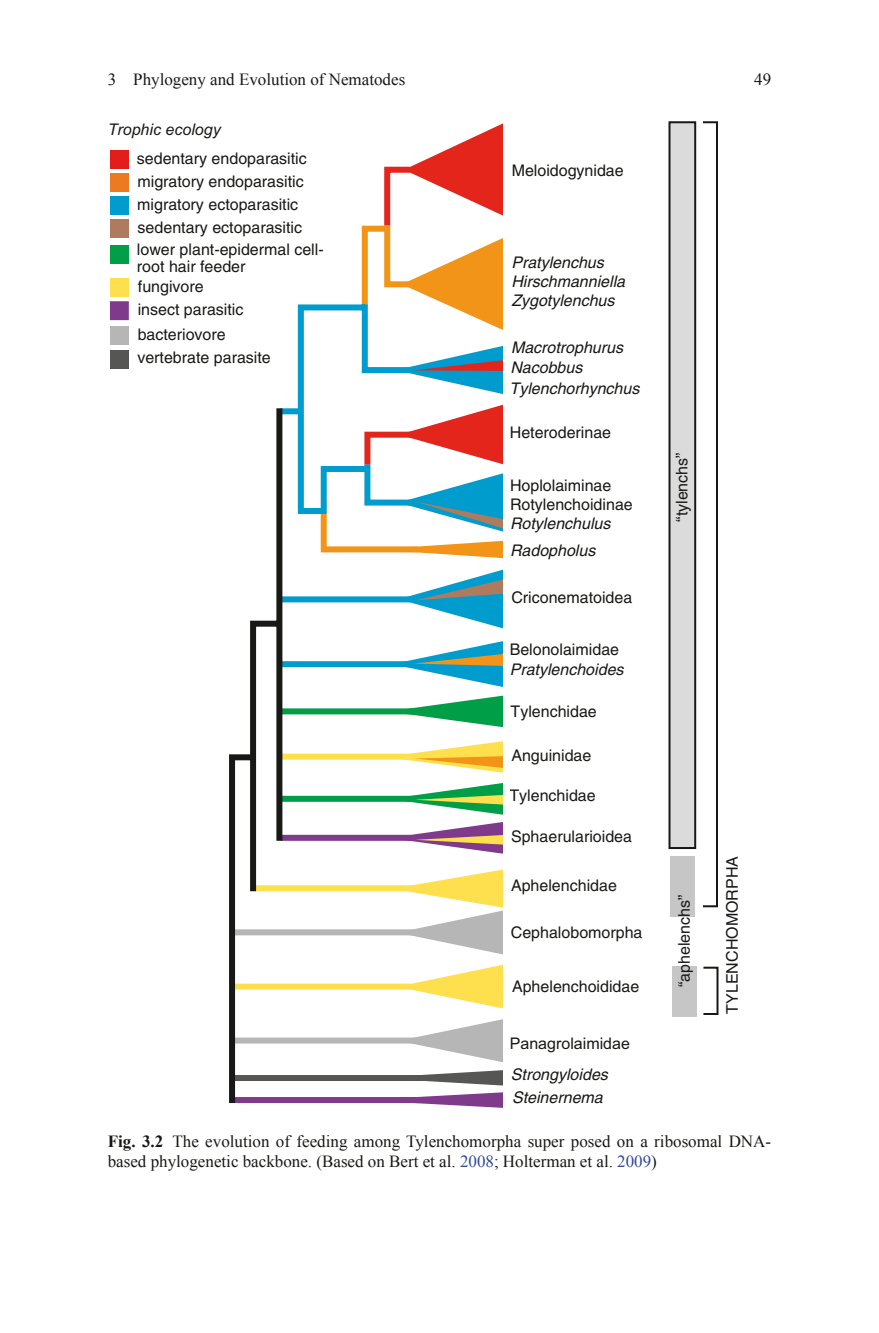
<style>
.page{position:relative;width:879px;height:1333px;background:#fff}
.page>*{position:absolute;margin:0;border:0;box-sizing:border-box;transform-origin:0 0}
.t1{font:17px/20px "Times New Roman";color:#181816}
.t2{font:16px/19.2px "Helvetica";color:#181816}
.t3{font:italic 16px/19.2px "Helvetica";color:#181816}
.t4{font:16px "Arial";color:#181816}
.t5{font:italic 16px "Arial";color:#181816}
.s1{font-weight:700}
.s2{color:#324a97}
</style>
<div class="page">
<div style="left:110px;top:326px;width:19px;height:19px;background:#b7b6b7"></div>
<div style="left:110px;top:301px;width:19px;height:19px;background:#7f3a8b;border:2px solid #7f3a8b"></div>
<div style="left:110px;top:350px;width:19px;height:18px;background:#565655"></div>
<div style="left:110px;top:278px;width:19px;height:19px;background:#fee04e"></div>
<div style="left:110px;top:245px;width:19px;height:19px;background:#009e46"></div>
<div style="left:110px;top:196px;width:19px;height:19px;background:#009ccd"></div>
<div style="left:110px;top:219px;width:19px;height:19px;background:#af7b5f"></div>
<div style="left:110px;top:173px;width:19px;height:19px;background:#ed7a21"></div>
<div style="left:110px;top:150px;width:19px;height:19px;background:#e11e1c"></div>
<svg style="left:668px;top:121px;width:51px;height:894px"></svg>
<div style="left:670px;top:855px;width:25px;height:61px;background:#c6c6c7"></div>
<div style="left:671px;top:966px;width:25px;height:50px;background:#c6c6c7"></div>
<svg style="left:229px;top:123px;width:274px;height:985px"></svg>
<p class="t1" style="left:108px;top:69px;width:299px">3 Phylogeny and Evolution of Nematodes</p>
<p class="t5" style="left:108px;top:119px;width:114px">Trophic ecology</p>
<p class="t2" style="left:137px;top:148px;width:171px">sedentary endoparasitic</p>
<p class="t2" style="left:137px;top:172px;width:168px">migratory endoparasitic</p>
<p class="t2" style="left:137px;top:193px;width:166px;line-height:23.2px">migratory ectoparasitic sedentary ectoparasitic</p>
<p class="t2" style="left:137px;top:240px;width:188px;line-height:17px">lower plant-epidermal cell&shy;root hair feeder</p>
<p class="t2" style="left:138px;top:276px;width:67px">fungivore</p>
<p class="t2" style="left:138px;top:300px;width:107px">insect parasitic</p>
<p class="t2" style="left:137px;top:348px;width:135px">vertebrate parasite</p>
<p class="t2" style="left:138px;top:325px;width:90px">bacteriovore</p>
<p class="t2" style="left:512px;top:160px;width:114px">Meloidogynidae</p>
<p class="t3" style="left:511px;top:252px;width:115px">Pratylenchus<br>Hirschmanniella<br>Zygotylenchus</p>
<p class="t3" style="left:511px;top:338px;width:114px">Macrotrophurus</p>
<p class="t3" style="left:509px;top:378px;width:131px">Tylenchorhynchus</p>
<p class="t3" style="left:510px;top:357px;width:74px">Nacobbus</p>
<p class="t2" style="left:510px;top:422px;width:103px">Heteroderinae</p>
<p class="t2" style="left:510px;top:475px;width:124px">Hoplolaiminae<br>Rotylenchoidinae</p>
<p class="t3" style="left:510px;top:513px;width:102px">Rotylenchulus</p>
<p class="t3" style="left:510px;top:540px;width:87px">Radopholus</p>
<p class="t2" style="left:511px;top:587px;width:122px">Criconematoidea</p>
<p class="t2" style="left:510px;top:640px;width:111px">Belonolaimidae</p>
<p class="t3" style="left:510px;top:659px;width:115px">Pratylenchoides</p>
<p class="t2" style="left:510px;top:701px;width:88px">Tylenchidae</p>
<p class="t2" style="left:511px;top:746px;width:82px">Anguinidae</p>
<p class="t2" style="left:509px;top:786px;width:88px">Tylenchidae</p>
<p class="t2" style="left:511px;top:826px;width:122px">Sphaerularioidea</p>
<p class="t2" style="left:511px;top:876px;width:107px">Aphelenchidae</p>
<p class="t2" style="left:511px;top:922px;width:133px">Cephalobomorpha</p>
<p class="t2" style="left:512px;top:976px;width:129px">Aphelenchoididae</p>
<p class="t4" style="left:510px;top:1032px;width:122px">Panagrolaimidae</p>
<p class="t3" style="left:511px;top:1065px;width:98px">Strongyloides</p>
<p class="t3" style="left:512px;top:1088px;width:92px">Steinernema</p>
<p class="t1" style="left:754px;top:69px;width:18px">49</p>
<p class="t2" style="left:672px;top:521px;width:71px;rotate:-90deg">“tylenchs”</p>
<p class="t2" style="left:674px;top:987px;width:94px;rotate:-90deg">“aphelenchs”</p>
<p class="t2" style="left:722px;top:1013px;width:159px;rotate:-90deg">TYLENCHOMORPHA</p>
<p class="t1" style="left:108px;top:1130px;width:665px"><span class="s1">Fig. 3.2</span> The evolution of feeding among Tylenchomorpha super posed on a ribosomal DNA&shy;based phylogenetic backbone. (Based on Bert et al. <span class="s2">2008</span>; Holterman et al. <span class="s2">2009</span>)</p>
</div>
